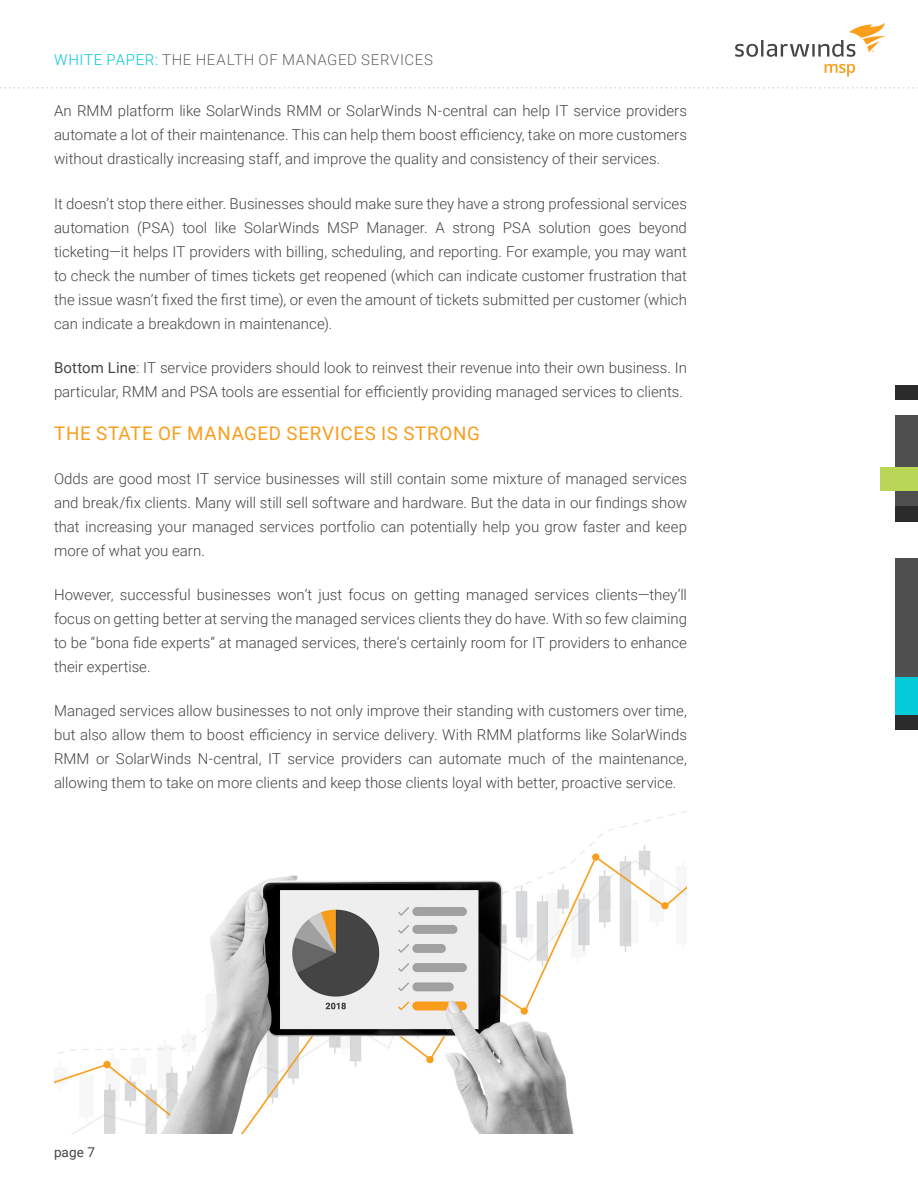
<style>
.page{position:relative;width:918px;height:1188px;background:#fff}
.page>*{position:absolute;margin:0;border:0;box-sizing:border-box;transform-origin:0 0}
.Section_Headline{font:18.75px "Roboto";letter-spacing:.035em;color:#f99d1c}
.Section_Headline-2{font:300 15px/24px "Roboto";color:#444;text-align:justify}
.t1{font:300 15px "Roboto";letter-spacing:.045em;color:#666}
.t2{font:13.5px "Roboto";color:#444}
.s1{color:#04c9d7}
.s2{font-weight:400}
</style>
<div class="page">
<svg style="left:0;top:87px;width:918px;height:2px"></svg>
<svg style="left:825px;top:64px;width:30px;height:13px"></svg>
<svg style="left:735px;top:22px;width:151px;height:35px"></svg>
<div style="left:895px;top:647px;width:23px;height:68px;background:#04c9d7"></div>
<div style="left:896px;top:558px;width:22px;height:119px;background:#4f4f4f"></div>
<div style="left:896px;top:506px;width:22px;height:15px;background:#2b2b2b"></div>
<div style="left:896px;top:386px;width:22px;height:14px;background:#2b2b2b"></div>
<div style="left:896px;top:715px;width:22px;height:15px;background:#2b2b2b"></div>
<div style="left:896px;top:415px;width:22px;height:91px;background:#4f4f4f"></div>
<div style="left:880px;top:468px;width:38px;height:23px;background:#b8d757"></div>
<img style="left:54px;top:811px;width:633px;height:323px">
<p class="t1" style="left:54px;top:49px;width:380px"><span class="s1">WHITE PAPER:</span> THE HEALTH OF MANAGED SERVICES</p>
<p class="Section_Headline-2" style="left:54px;top:98px;width:634px">An RMM platform like SolarWinds RMM or SolarWinds N-central can help IT service providers automate a lot of their maintenance. This can help them boost efficiency, take on more customers without drastically increasing staff, and improve the quality and consistency of their services.</p>
<p class="Section_Headline-2" style="left:54px;top:191px;width:635px">It doesn’t stop there either. Businesses should make sure they have a strong professional services automation (PSA) tool like SolarWinds MSP Manager. A strong PSA solution goes beyond ticketing—it helps IT providers with billing, scheduling, and reporting. For example, you may want to check the number of times tickets get reopened (which can indicate customer frustration that the issue wasn’t fixed the first time), or even the amount of tickets submitted per customer (which can indicate a breakdown in maintenance).</p>
<p class="Section_Headline-2" style="left:54px;top:355px;width:635px"><span class="s2">Bottom Line</span>: IT service providers should look to reinvest their revenue into their own business. In particular, RMM and PSA tools are essential for efficiently providing managed services to clients.</p>
<p class="Section_Headline" style="left:54px;top:420px;width:427px">THE STATE OF MANAGED SERVICES IS STRONG</p>
<p class="Section_Headline-2" style="left:54px;top:466px;width:635px">Odds are good most IT service businesses will still contain some mixture of managed services and break/fix clients. Many will still sell software and hardware. But the data in our findings show that increasing your managed services portfolio can potentially help you grow faster and keep more of what you earn.</p>
<p class="Section_Headline-2" style="left:54px;top:582px;width:635px">However, successful businesses won’t just focus on getting managed services clients—they’ll focus on getting better at serving the managed services clients they do have. With so few claiming to be “bona fide experts” at managed services, there’s certainly room for IT providers to enhance their expertise.</p>
<p class="Section_Headline-2" style="left:54px;top:698px;width:634px">Managed services allow businesses to not only improve their standing with customers over time, but also allow them to boost efficiency in service delivery. With RMM platforms like SolarWinds RMM or SolarWinds N-central, IT service providers can automate much of the maintenance, allowing them to take on more clients and keep those clients loyal with better, proactive service.</p>
<p class="t2" style="left:54px;top:1143px;width:42px">page 7</p>
</div>
